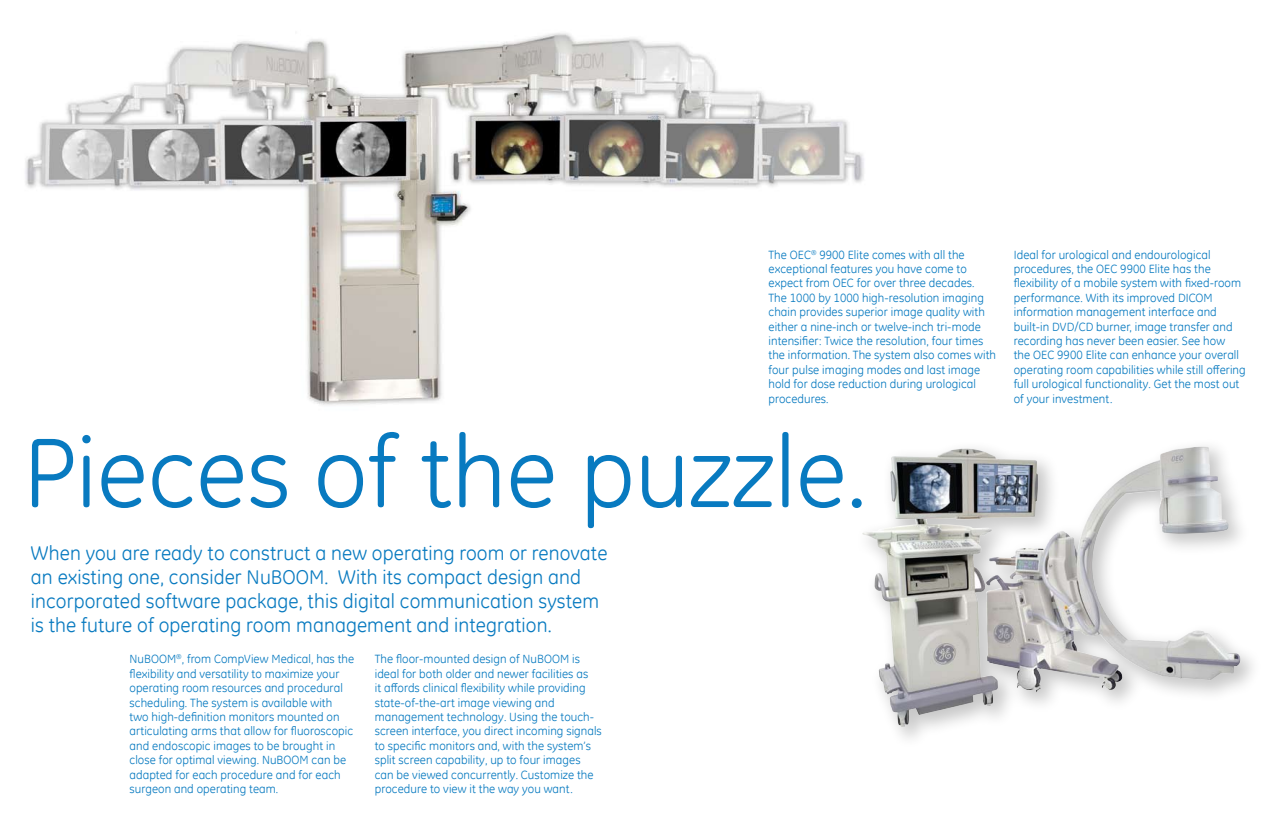
<style>
.page{position:relative;width:1278px;height:828px;background:#fff}
.page>*{position:absolute;margin:0;border:0;box-sizing:border-box;transform-origin:0 0}
.t1{font:100.1px "GE Inspira";color:#087ac0}
.t2{font:20px/24px "GE Inspira";letter-spacing:.005em;color:#087ac0}
.t3{font:12px/14.4px "GE Inspira";letter-spacing:.005em;color:#087ac0}
</style>
<div class="page">
<img style="left:25px;top:33px;width:839px;height:372px">
<div style="left:852px;top:436px;width:408px;height:311px;background:#000;opacity:.22"></div>
<img style="left:986px;top:447px;width:208px;height:245px">
<p class="t3" style="left:769px;top:247px;width:229px">The OEC<sup>®</sup> 9900 Elite comes with all the exceptional features you have come to expect from OEC for over three decades.<br>The 1000 by 1000 high-resolution imaging chain provides superior image quality with either a nine-inch or twelve-inch tri-mode intensifier: Twice the resolution, four times the information. The system also comes with four pulse imaging modes and last image hold for dose reduction during urological procedures.</p>
<p class="t3" style="left:1014px;top:247px;width:233px">Ideal for urological and endourological procedures, the OEC 9900 Elite has the flexibility of a mobile system with fixed-room performance. With its improved DICOM information management interface and built-in DVD/CD burner, image transfer and recording has never been easier. See how<br>the OEC 9900 Elite can enhance your overall operating room capabilities while still offering full urological functionality. Get the most out of your investment.</p>
<h1 class="t1" style="left:23px;top:408px;width:845px">Pieces of the puzzle.</h1>
<p class="t2" style="left:31px;top:541px;width:578px">When you are ready to construct a new operating room or renovate an existing one, consider NuBOOM. With its compact design and incorporated software package, this digital communication system is the future of operating room management and integration.</p>
<p class="t3" style="left:130px;top:652px;width:226px">NuBOOM<sup>®</sup>, from CompView Medical, has the flexibility and versatility to maximize your operating room resources and procedural scheduling. The system is available with two high-definition monitors mounted on articulating arms that allow for fluoroscopic and endoscopic images to be brought in close for optimal viewing. NuBOOM can be adapted for each procedure and for each surgeon and operating team.</p>
<p class="t3" style="left:375px;top:652px;width:229px">The floor-mounted design of NuBOOM is ideal for both older and newer facilities as<br>it affords clinical flexibility while providing state-of-the-art image viewing and management technology. Using the touch&shy;screen interface, you direct incoming signals to specific monitors and, with the system’s split screen capability, up to four images can be viewed concurrently. Customize the procedure to view it the way you want.</p>
</div>
